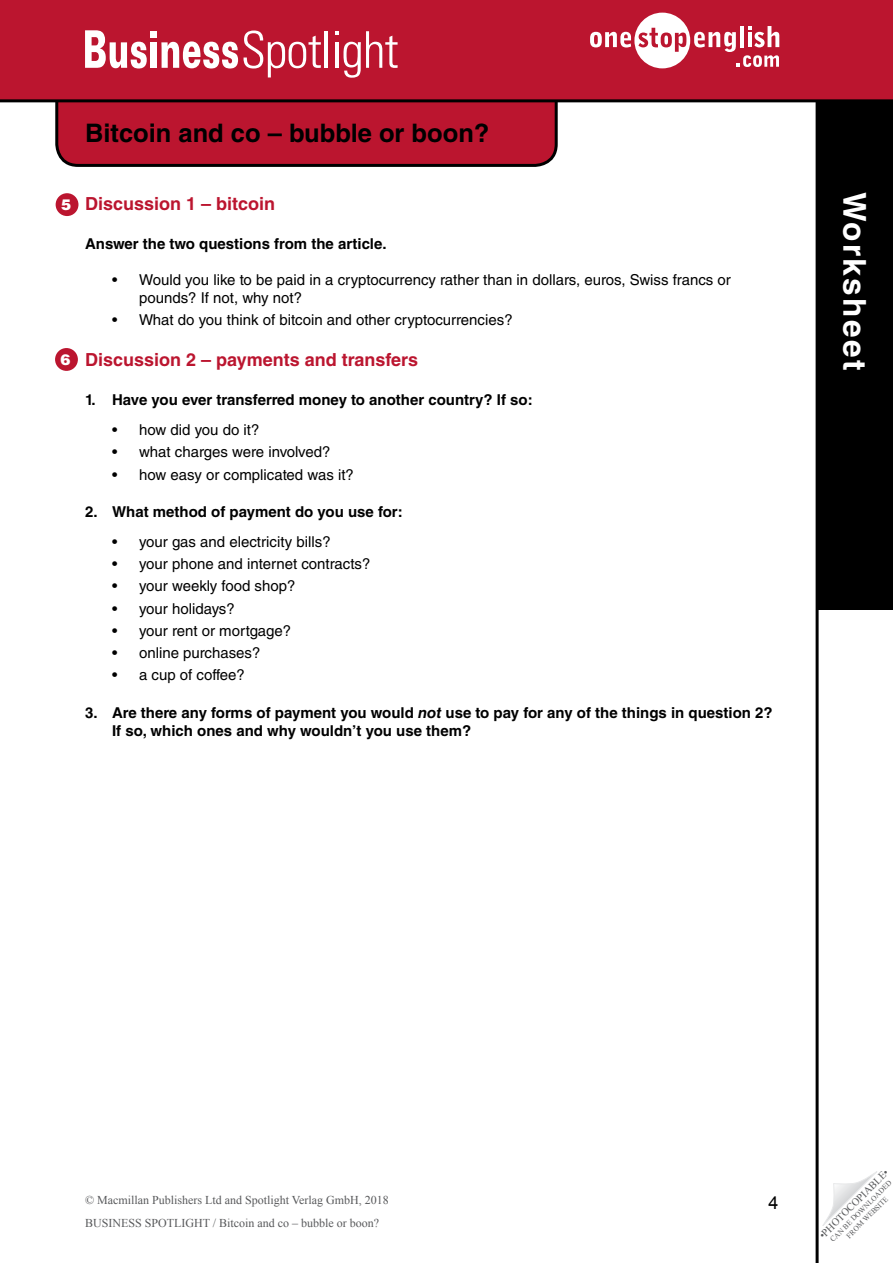
<style>
.page{position:relative;width:893px;height:1263px;background:#fff}
.page>*{position:absolute;margin:0;border:0;box-sizing:border-box;transform-origin:0 0}
.t1{font:700 31.5px "Helvetica LT Std";letter-spacing:.08em;color:#fff}
.t2{font:700 25.5px "Helvetica LT Std";color:#000}
.t3{font:700 25.5px "Arial";color:#000}
._10pt_worksheet{font:700 18px "Helvetica LT Std";color:#bb152f}
.t4{font:18px "Arial";color:#000}
.t5{font:15px/18px "Helvetica LT Std";color:#000}
._10pt_worksheet-2{font:700 15px/18px "Helvetica LT Std";color:#000}
.t6{font:900 15px "Helvetica LT Std";color:#fff}
.t7{font:12px/23px "Times New Roman";color:#58595b}
.t8{font:10.5px "Times New Roman";color:#58595b}
.t9{font:7.5px/9px "Times New Roman";color:#58595b;text-align:center}
.s1{font-style:italic}
</style>
<div class="page">
<svg style="left:822px;top:1171px;width:55px;height:55px"></svg>
<div style="left:819px;top:99px;width:74px;height:511px;background:#000"></div>
<hr style="left:816px;top:99px;width:3px;height:1164px;background:#000">
<svg style="left:55px;top:102px;width:503px;height:65px;background:#af152d"></svg>
<div style="left:0;top:0;width:893px;height:101px;background:#bb152f"></div>
<hr style="left:0;top:99px;width:893px;height:3px;background:#000">
<svg style="left:590px;top:13px;width:189px;height:55px"></svg>
<svg style="left:85px;top:30px;width:62px;height:39px"></svg>
<div style="left:150px;top:31px;width:7px;height:7px;background:#fff"></div>
<div style="left:151px;top:42px;width:6px;height:26px;background:#fff"></div>
<svg style="left:161px;top:31px;width:160px;height:46px"></svg>
<hr style="left:325px;top:31px;width:3px;height:37px;background:#fff">
<svg style="left:335px;top:31px;width:63px;height:47px"></svg>
<div style="left:56px;top:193px;width:22px;height:23px;background:#bb152f;border-radius:50%"></div>
<div style="left:55px;top:348px;width:23px;height:23px;background:#bb152f;border-radius:50%"></div>
<h2 class="t2" style="left:85px;top:118px;width:406px">Bitcoin and co – bubble or boon?</h2>
<h2 class="t3" style="left:85px;top:118px;width:228px">Powers i the East</h2>
<p class="t6" style="left:61px;top:195px;width:12px">5</p>
<p class="t6" style="left:61px;top:350px;width:12px">6</p>
<p class="_10pt_worksheet" style="left:85px;top:193px;width:192px">Discussion 1 – bitcoin</p>
<p class="_10pt_worksheet-2" style="left:85px;top:234px;width:303px">Answer the two questions from the article.</p>
<p class="t5" style="left:139px;top:271px;width:593px;text-indent:-27px">• Would you like to be paid in a cryptocurrency rather than in dollars, euros, Swiss francs or pounds? If not, why not?</p>
<p class="t5" style="left:112px;top:311px;width:402px">• What do you think of bitcoin and other cryptocurrencies?</p>
<p class="_10pt_worksheet" style="left:85px;top:349px;width:334px">Discussion 2 – payments and transfers</p>
<p class="_10pt_worksheet-2" style="left:85px;top:390px;width:449px">1. Have you ever transferred money to another country? If so:</p>
<p class="t5" style="left:112px;top:421px;width:149px">• how did you do it?</p>
<p class="t5" style="left:112px;top:443px;width:220px">• what charges were involved?</p>
<p class="t5" style="left:112px;top:465px;width:243px">• how easy or complicated was it?</p>
<p class="_10pt_worksheet-2" style="left:85px;top:502px;width:319px">2. What method of payment do you use for:</p>
<p class="t5" style="left:112px;top:532px;width:220px">• your gas and electricity bills?</p>
<p class="t5" style="left:112px;top:555px;width:260px">• your phone and internet contracts?</p>
<p class="t5" style="left:112px;top:577px;width:185px">• your weekly food shop?</p>
<p class="t5" style="left:112px;top:599px;width:124px">• your holidays?</p>
<p class="t5" style="left:112px;top:621px;width:181px">• your rent or mortgage?</p>
<p class="t5" style="left:112px;top:644px;width:150px">• online purchases?</p>
<p class="t5" style="left:112px;top:666px;width:134px">• a cup of coffee?</p>
<p class="_10pt_worksheet-2" style="left:112px;top:703px;width:662px;text-indent:-27px">3. Are there any forms of payment you would <span class="s1">not</span> use to pay for any of the things in question 2?<br>If so, which ones and why wouldn’t you use them?</p>
<p class="t1" style="left:874px;top:192px;width:180px;rotate:90deg">Worksheet</p>
<p class="t7" style="left:85px;top:1189px;width:305px">© Macmillan Publishers Ltd and Spotlight Verlag GmbH, 2018<br>BUSINESS SPOTLIGHT / Bitcoin and co – bubble or boon?</p>
<p class="t4" style="left:769px;top:1191px;width:12px">4</p>
<p class="t8" style="left:816px;top:1232px;width:95px;rotate:-45deg">•PHOTOCOPIABLE•</p>
<p class="t9" style="left:828px;top:1237px;width:85px;rotate:-45deg">CAN BE DOWNLOADED<br>FROM WEBSITE</p>
</div>
